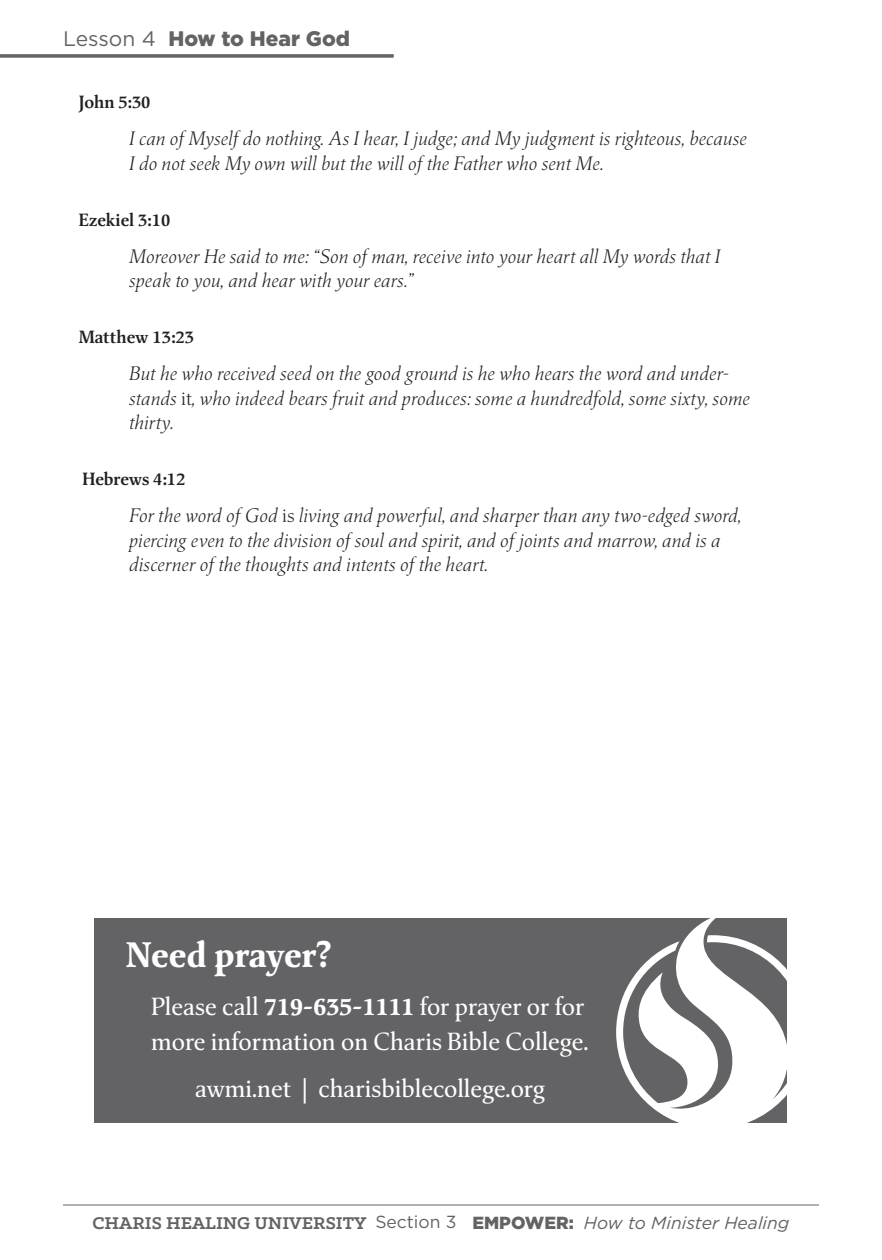
<style>
.page{position:relative;width:882px;height:1260px;background:#fff}
.page>*{position:absolute;margin:0;border:0;box-sizing:border-box;transform-origin:0 0}
.prayer_head{font:700 35px "Classica Pro";color:#fff}
.prayer_body{font:24.5px/35px "Classica Pro";color:#fff}
.t1{font:900 21px "Gotham";color:#636366}
.scripture_02{font:italic 300 19.25px/24.5px "Classica Pro";color:#231f20}
.t2{font:700 19.25px "Klinic Slab";color:#636366}
.scripture_address_02{font:600 17.5px "Classica Pro";color:#231f20}
.s1{font-weight:400}
.s2{font-style:normal}
.s3{font-weight:700}
.s4{font-family:"Gotham";font-weight:400;font-size:17.5px}
.s5{font-family:"Gotham";font-weight:900;font-size:17.5px}
.s6{font-family:"Gotham";font-weight:400;font-style:italic;font-size:17.5px}
</style>
<div class="page">
<hr style="left:63px;top:1205px;width:756px;height:1px;background:#636366">
<svg style="left:0;top:54px;width:394px;height:4px;background:#767678"></svg>
<div style="left:94px;top:919px;width:694px;height:204px;background:#636366"></div>
<svg style="left:616px;top:918px;width:172px;height:205px"></svg>
<p class="t1" style="left:63px;top:24px;width:289px"><span class="s1">Lesson 4</span> How to Hear God</p>
<p class="scripture_address_02" style="left:79px;top:90px;width:73px">John 5:30</p>
<p class="scripture_02" style="left:129px;top:126px;width:619px">I can of Myself do nothing. As I hear, I judge; and My judgment is righteous, because<br>I do not seek My own will but the will of the Father who sent Me.</p>
<p class="scripture_address_02" style="left:79px;top:207px;width:93px">Ezekiel 3:10</p>
<p class="scripture_02" style="left:129px;top:243px;width:593px">Moreover He said to me: “Son of man, receive into your heart all My words that I speak to you, and hear with your ears.”</p>
<p class="scripture_address_02" style="left:79px;top:325px;width:117px">Matthew 13:23</p>
<p class="scripture_02" style="left:129px;top:361px;width:622px">But he who received seed on the good ground is he who hears the word and under&shy;stands <span class="s2">it</span>, who indeed bears fruit and produces: some a hundredfold, some sixty, some thirty.</p>
<p class="scripture_address_02" style="left:83px;top:467px;width:104px">Hebrews 4:12</p>
<p class="scripture_02" style="left:129px;top:503px;width:614px">For the word of God <span class="s2">is</span> living and powerful, and sharper than any two-edged sword, piercing even to the division of soul and spirit, and of joints and marrow, and is a discerner of the thoughts and intents of the heart.</p>
<p class="prayer_head" style="left:126px;top:930px;width:208px">Need prayer?</p>
<p class="prayer_body" style="left:151px;top:988px;width:439px">Please call <span class="s3">719-635-1111</span> for prayer or for more information on Charis Bible College.</p>
<p class="prayer_body" style="left:195px;top:1071px;width:352px">awmi.net | charisbiblecollege.org</p>
<p class="t2" style="left:93px;top:1210px;width:698px">CHARIS HEALING UNIVERSITY <span class="s4">Section 3</span> <span class="s5">EMPOWER:</span> <span class="s6">How to Minister Healing</span></p>
</div>
